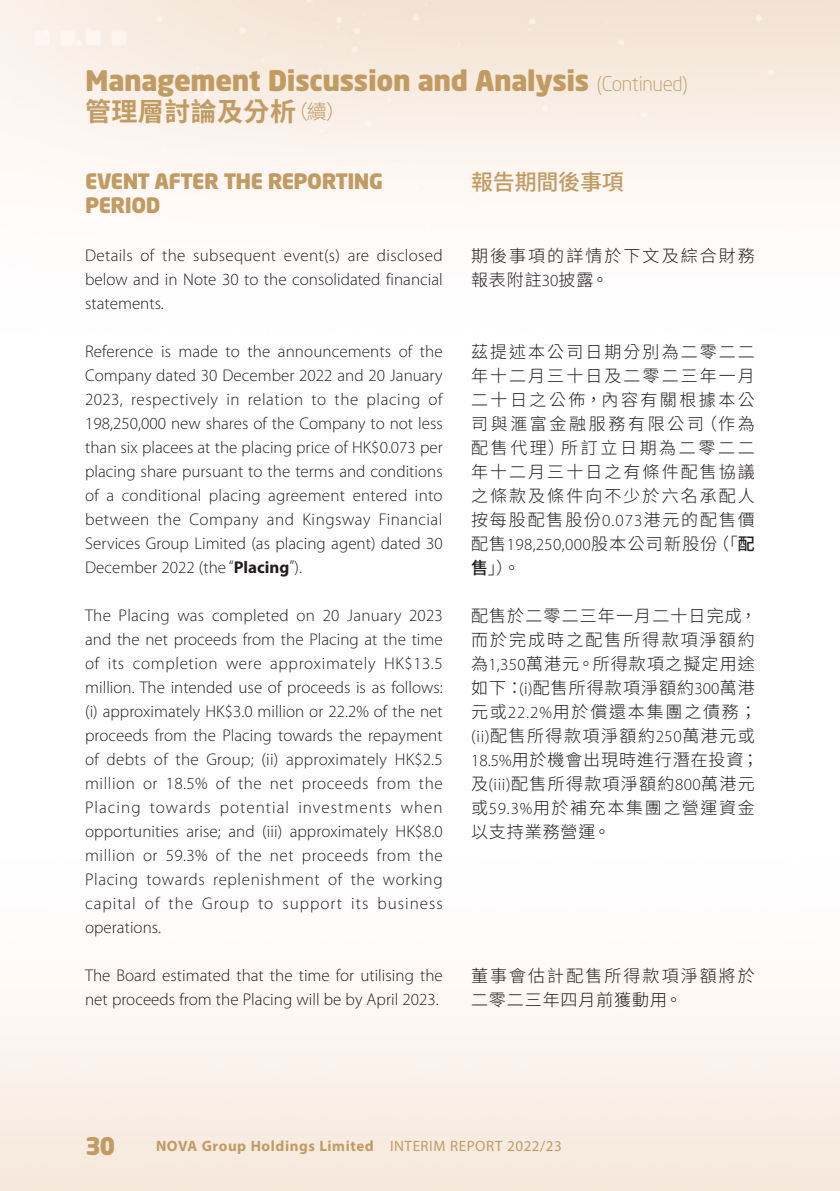
<style>
.page{position:relative;width:840px;height:1191px;background:#fff}
.page>*{position:absolute;margin:0;border:0;box-sizing:border-box;transform-origin:0 0}
.t1{font:900 28px "Neo Sans Std";letter-spacing:-.015em;color:#c29b62}
.t2{font:700 26px "Source Han Sans TC";letter-spacing:.015em;color:#c29b62}
.t3{font:900 24px "Neo Sans Std";color:#c29b62}
.C_Heading_1{font:500 22px "Source Han Sans TC";letter-spacing:-.01em;color:#c29b62}
.Heading_1{font:900 21px/24px "Neo Sans Std";letter-spacing:-.025em;color:#c29b62}
.Body_Text{font:300 17px/24px "Myriad Pro";color:#231f20;text-align:justify}
.C_Body_Text{font:300 17px/24px "Source Han Sans TC";letter-spacing:.075em;color:#231f20}
.C_Body_Text-2{font:300 17px/24px "Source Han Sans TC";letter-spacing:.095em;color:#231f20;text-align:justify}
.C_Body_Text-3{font:300 17px/24px "Source Han Sans TC";letter-spacing:.12em;color:#231f20}
.t4{font:700 15px "Myriad Pro";letter-spacing:.035em;color:#c29b62}
.s1{font-weight:300;font-size:20px}
.s2{font-weight:700}
.s3{font-family:"Myriad Pro"}
.s4{font-weight:500}
.s5{font-weight:400}
</style>
<div class="page">
<h1 class="t1" style="left:85px;top:62px;width:603px">Management Discussion and Analysis <span class="s1">(Continued)</span></h1>
<h2 class="t2" style="left:85px;top:97px;width:262px">管理層討論及分析<span class="s1">（續）</span></h2>
<p class="Heading_1" style="left:85px;top:168px;width:299px">EVENT AFTER THE REPORTING<br>PERIOD</p>
<p class="Body_Text" style="left:85px;top:243px;width:359px">Details of the subsequent event(s) are disclosed below and in Note 30 to the consolidated financial statements.</p>
<p class="Body_Text" style="left:85px;top:339px;width:359px">Reference is made to the announcements of the Company dated 30 December 2022 and 20 January 2023, respectively in relation to the placing of 198,250,000 new shares of the Company to not less than six placees at the placing price of HK$0.073 per placing share pursuant to the terms and conditions of a conditional placing agreement entered into between the Company and Kingsway Financial Services Group Limited (as placing agent) dated 30<br>December 2022 (the “<span class="s2">Placing</span>”).</p>
<p class="Body_Text" style="left:85px;top:603px;width:359px">The Placing was completed on 20 January 2023 and the net proceeds from the Placing at the time of its completion were approximately HK$13.5 million. The intended use of proceeds is as follows: (i) approximately HK$3.0 million or 22.2% of the net proceeds from the Placing towards the repayment of debts of the Group; (ii) approximately HK$2.5 million or 18.5% of the net proceeds from the Placing towards potential investments when opportunities arise; and (iii) approximately HK$8.0 million or 59.3% of the net proceeds from the Placing towards replenishment of the working capital of the Group to support its business operations.</p>
<p class="Body_Text" style="left:85px;top:963px;width:359px">The Board estimated that the time for utilising the net proceeds from the Placing will be by April 2023.</p>
<p class="C_Heading_1" style="left:471px;top:169px;width:154px">報告期間後事項</p>
<p class="C_Body_Text-3" style="left:471px;top:244px;width:285px">期後事項的詳情於下文及綜合財務報表附註<span class="s3">30</span>披露。</p>
<p class="C_Body_Text-2" style="left:471px;top:340px;width:285px">茲提述本公司日期分別為二零二二年十二月三十日及二零二三年一月二十日之公佈，內容有關根據本公司與滙富金融服務有限公司（作為配售代理）所訂立日期為二零二二年十二月三十日之有條件配售協議之條款及條件向不少於六名承配人按每股配售股份<span class="s3">0.073</span>港元的配售價配售<span class="s3">198,250,000</span>股本公司新股份（「<span class="s4">配售</span>」）。</p>
<p class="C_Body_Text" style="left:471px;top:604px;width:289px">配售於二零二三年一月二十日完成，而於完成時之配售所得款項淨額約為<span class="s3">1,350</span>萬港元。所得款項之擬定用途如下：<span class="s3">(i)</span>配售所得款項淨額約<span class="s3">300</span>萬港元或<span class="s3">22.2%</span>用於償還本集團之債務；<span class="s3">(ii)</span>配售所得款項淨額約<span class="s3">250</span>萬港元或<br><span class="s3">18.5%</span>用於機會出現時進行潛在投資；及<span class="s3">(iii)</span>配售所得款項淨額約<span class="s3">800</span>萬港元或<span class="s3">59.3%</span>用於補充本集團之營運資金以支持業務營運。</p>
<p class="C_Body_Text-3" style="left:471px;top:964px;width:285px">董事會估計配售所得款項淨額將於二零二三年四月前獲動用。</p>
<h3 class="t3" style="left:85px;top:1130px;width:32px">30</h3>
<p class="t4" style="left:156px;top:1136px;width:407px">NOVA Group Holdings Limited <span class="s5">INTERIM REPORT 2022/23</span></p>
</div>
